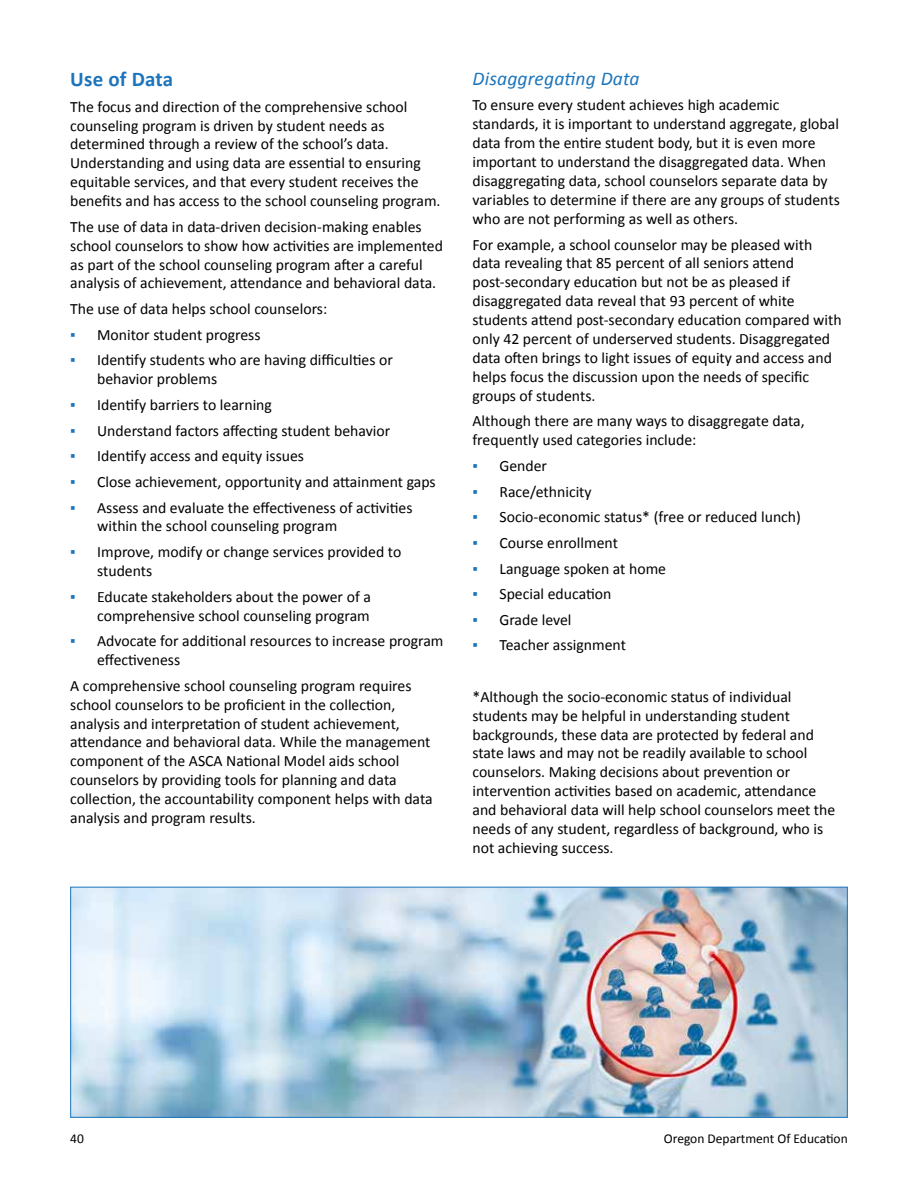
<style>
.page{position:relative;width:918px;height:1188px;background:#fff}
.page>*{position:absolute;margin:0;border:0;box-sizing:border-box;transform-origin:0 0}
.t1{font:700 21px "Calibri";letter-spacing:.01em;color:#1c75bc}
.t2{font:italic 19.5px "Calibri";letter-spacing:.01em;color:#1c75bc}
.Body{font:15.75px/18.9px "Calibri";color:#000}
.t3{font:13.5px "Calibri";color:#000}
.s1{color:#1c75bc}
</style>
<div class="page">
<img style="left:72px;top:889px;width:774px;height:227px">
<div style="left:70px;top:887px;width:778px;height:231px;border:1px solid #1c75bc"></div>
<h2 class="t1" style="left:70px;top:66px;width:105px">Use of Data</h2>
<p class="Body" style="left:70px;top:97px;width:372px">The focus and direction of the comprehensive school counseling program is driven by student needs as determined through a review of the school’s data.<br>Understanding and using data are essential to ensuring equitable services, and that every student receives the benefits and has access to the school counseling program.</p>
<p class="Body" style="left:70px;top:217px;width:374px">The use of data in data-driven decision-making enables school counselors to show how activities are implemented as part of the school counseling program after a careful analysis of achievement, attendance and behavioral data.</p>
<p class="Body" style="left:70px;top:299px;width:259px">The use of data helps school counselors:</p>
<p class="Body" style="left:70px;top:325px;width:192px"><span class="s1">▪</span> Monitor student progress</p>
<p class="Body" style="left:97px;top:351px;width:297px;text-indent:-27px"><span class="s1">▪</span> Identify students who are having difficulties or behavior problems</p>
<p class="Body" style="left:70px;top:395px;width:203px"><span class="s1">▪</span> Identify barriers to learning</p>
<p class="Body" style="left:70px;top:421px;width:322px"><span class="s1">▪</span> Understand factors affecting student behavior</p>
<p class="Body" style="left:70px;top:447px;width:235px"><span class="s1">▪</span> Identify access and equity issues</p>
<p class="Body" style="left:70px;top:472px;width:367px"><span class="s1">▪</span> Close achievement, opportunity and attainment gaps</p>
<p class="Body" style="left:97px;top:498px;width:317px;text-indent:-27px"><span class="s1">▪</span> Assess and evaluate the effectiveness of activities within the school counseling program</p>
<p class="Body" style="left:97px;top:542px;width:306px;text-indent:-27px"><span class="s1">▪</span> Improve, modify or change services provided to students</p>
<p class="Body" style="left:70px;top:587px;width:302px;text-align:right"><span class="s1">▪</span> Educate stakeholders about the power of a comprehensive school counseling program</p>
<p class="Body" style="left:97px;top:632px;width:348px;text-indent:-27px"><span class="s1">▪</span> Advocate for additional resources to increase program effectiveness</p>
<p class="Body" style="left:70px;top:676px;width:364px">A comprehensive school counseling program requires school counselors to be proficient in the collection, analysis and interpretation of student achievement, attendance and behavioral data. While the management component of the ASCA National Model aids school counselors by providing tools for planning and data collection, the accountability component helps with data analysis and program results.</p>
<h3 class="t2" style="left:472px;top:65px;width:169px">Disaggregating Data</h3>
<p class="Body" style="left:472px;top:96px;width:369px">To ensure every student achieves high academic standards, it is important to understand aggregate, global data from the entire student body, but it is even more important to understand the disaggregated data. When disaggregating data, school counselors separate data by variables to determine if there are any groups of students who are not performing as well as others.</p>
<p class="Body" style="left:472px;top:235px;width:371px">For example, a school counselor may be pleased with data revealing that 85 percent of all seniors attend post-secondary education but not be as pleased if disaggregated data reveal that 93 percent of white students attend post-secondary education compared with only 42 percent of underserved students. Disaggregated data often brings to light issues of equity and access and helps focus the discussion upon the needs of specific groups of students.</p>
<p class="Body" style="left:472px;top:412px;width:334px">Although there are many ways to disaggregate data, frequently used categories include:</p>
<p class="Body" style="left:472px;top:456px;width:76px"><span class="s1">▪</span> Gender</p>
<p class="Body" style="left:472px;top:482px;width:121px"><span class="s1">▪</span> Race/ethnicity</p>
<p class="Body" style="left:472px;top:508px;width:330px"><span class="s1">▪</span> Socio-economic status* (free or reduced lunch)</p>
<p class="Body" style="left:472px;top:533px;width:147px"><span class="s1">▪</span> Course enrollment</p>
<p class="Body" style="left:472px;top:559px;width:195px"><span class="s1">▪</span> Language spoken at home</p>
<p class="Body" style="left:472px;top:585px;width:140px"><span class="s1">▪</span> Special education</p>
<p class="Body" style="left:472px;top:610px;width:101px"><span class="s1">▪</span> Grade level</p>
<p class="Body" style="left:472px;top:636px;width:155px"><span class="s1">▪</span> Teacher assignment</p>
<p class="Body" style="left:472px;top:687px;width:364px">*Although the socio-economic status of individual students may be helpful in understanding student backgrounds, these data are protected by federal and state laws and may not be readily available to school counselors. Making decisions about prevention or intervention activities based on academic, attendance and behavioral data will help school counselors meet the needs of any student, regardless of background, who is not achieving success.</p>
<p class="t3" style="left:70px;top:1130px;width:15px">40</p>
<p class="t3" style="left:664px;top:1130px;width:185px">Oregon Department Of Education</p>
</div>
